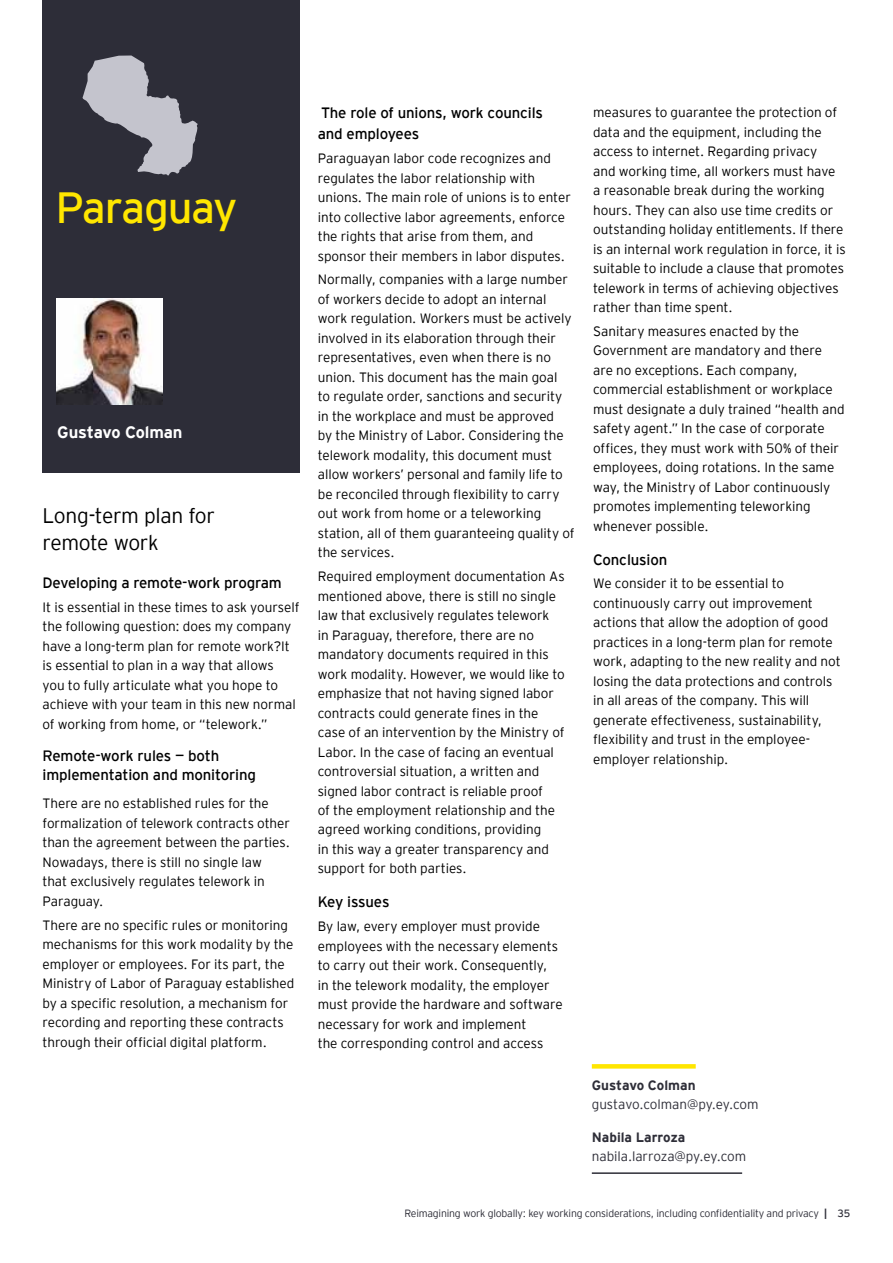
<style>
.page{position:relative;width:893px;height:1263px;background:#fff}
.page>*{position:absolute;margin:0;border:0;box-sizing:border-box;transform-origin:0 0}
.t1{font:43.65px "EY Interstate";letter-spacing:-.035em;color:#ffe600}
.t2{font:300 21px/27px "EY Interstate";letter-spacing:-.015em;color:#000}
.t3{font:700 16.5px "EY Interstate";letter-spacing:-.015em;color:#fff}
.t4{font:15px/19.5px "EY Interstate";letter-spacing:-.01em;color:#000}
.t5{font:300 13.5px/19.5px "EY Interstate";letter-spacing:-.005em;color:#000}
.t6{font:300 13.5px "EY Interstate";letter-spacing:-.005em;color:#2e2e38}
.t7{font:700 13.5px "EY Interstate";letter-spacing:-.005em;color:#2e2e38}
.t8{font:300 10.5px "EY Interstate";letter-spacing:-.02em;color:#2e2e38}
.s1{font-weight:700}
.s2{font-weight:400}
</style>
<div class="page">
<div style="left:42px;top:0;width:258px;height:472px;background:#2d2d38"></div>
<svg style="left:592px;top:1064px;width:104px;height:4px"></svg>
<hr style="left:592px;top:1172px;width:150px;height:2px;background:#2e2e38">
<img style="left:57px;top:299px;width:105px;height:105px">
<svg style="left:83px;top:56px;width:115px;height:120px"></svg>
<h1 class="t1" style="left:55px;top:176px;width:183px">Paraguay</h1>
<p class="t3" style="left:57px;top:420px;width:127px">Gustavo Colman</p>
<h2 class="t2" style="left:43px;top:501px;width:174px">Long-term plan for remote work</h2>
<p class="t4" style="left:43px;top:572px;width:241px">Developing a remote-work program</p>
<p class="t5" style="left:43px;top:596px;width:259px">It is essential in these times to ask yourself the following question: does my company have a long-term plan for remote work?It is essential to plan in a way that allows<br>you to fully articulate what you hope to achieve with your team in this new normal of working from home, or “telework.”</p>
<p class="t4" style="left:43px;top:745px;width:215px">Remote-work rules — both implementation and monitoring</p>
<p class="t5" style="left:43px;top:793px;width:249px">There are no established rules for the formalization of telework contracts other than the agreement between the parties.<br>Nowadays, there is still no single law<br>that exclusively regulates telework in Paraguay.</p>
<p class="t5" style="left:43px;top:914px;width:253px">There are no specific rules or monitoring mechanisms for this work modality by the employer or employees. For its part, the Ministry of Labor of Paraguay established by a specific resolution, a mechanism for recording and reporting these contracts through their official digital platform.</p>
<p class="t4" style="left:318px;top:102px;width:227px;line-height:21px">The role of unions, work councils and employees</p>
<p class="t5" style="left:318px;top:148px;width:254px">Paraguayan labor code recognizes and regulates the labor relationship with unions. The main role of unions is to enter into collective labor agreements, enforce the rights that arise from them, and sponsor their members in labor disputes.</p>
<p class="t5" style="left:318px;top:269px;width:258px">Normally, companies with a large number of workers decide to adopt an internal work regulation. Workers must be actively involved in its elaboration through their representatives, even when there is no union. This document has the main goal<br>to regulate order, sanctions and security in the workplace and must be approved<br>by the Ministry of Labor. Considering the telework modality, this document must allow workers’ personal and family life to be reconciled through flexibility to carry out work from home or a teleworking station, all of them guaranteeing quality of the services.</p>
<p class="t5" style="left:318px;top:566px;width:248px">Required employment documentation As mentioned above, there is still no single law that exclusively regulates telework<br>in Paraguay, therefore, there are no mandatory documents required in this work modality. However, we would like to emphasize that not having signed labor contracts could generate fines in the case of an intervention by the Ministry of Labor. In the case of facing an eventual controversial situation, a written and signed labor contract is reliable proof<br>of the employment relationship and the agreed working conditions, providing<br>in this way a greater transparency and support for both parties.</p>
<p class="t4" style="left:318px;top:891px;width:73px">Key issues</p>
<p class="t5" style="left:318px;top:916px;width:246px">By law, every employer must provide employees with the necessary elements to carry out their work. Consequently,<br>in the telework modality, the employer must provide the hardware and software necessary for work and implement<br>the corresponding control and access</p>
<p class="t5" style="left:593px;top:102px;width:254px">measures to guarantee the protection of data and the equipment, including the access to internet. Regarding privacy<br>and working time, all workers must have a reasonable break during the working hours. They can also use time credits or outstanding holiday entitlements. If there is an internal work regulation in force, it is suitable to include a clause that promotes telework in terms of achieving objectives rather than time spent.</p>
<p class="t5" style="left:593px;top:320px;width:253px">Sanitary measures enacted by the Government are mandatory and there are no exceptions. Each company, commercial establishment or workplace must designate a duly trained “health and safety agent.” In the case of corporate offices, they must work with 50% of their employees, doing rotations. In the same way, the Ministry of Labor continuously promotes implementing teleworking whenever possible.</p>
<p class="t4" style="left:593px;top:549px;width:76px">Conclusion</p>
<p class="t5" style="left:593px;top:573px;width:249px">We consider it to be essential to continuously carry out improvement actions that allow the adoption of good practices in a long-term plan for remote work, adapting to the new reality and not losing the data protections and controls in all areas of the company. This will generate effectiveness, sustainability, flexibility and trust in the employee&shy;employer relationship.</p>
<p class="t7" style="left:592px;top:1075px;width:105px">Gustavo Colman</p>
<p class="t6" style="left:592px;top:1095px;width:168px">gustavo.colman@py.ey.com</p>
<p class="t7" style="left:592px;top:1127px;width:95px">Nabila Larroza</p>
<p class="t6" style="left:592px;top:1147px;width:156px">nabila.larroza@py.ey.com</p>
<p class="t8" style="left:404px;top:1206px;width:447px">Reimagining work globally: key working considerations, including confidentiality and privacy <span class="s1">|</span> <span class="s2">35</span></p>
</div>
